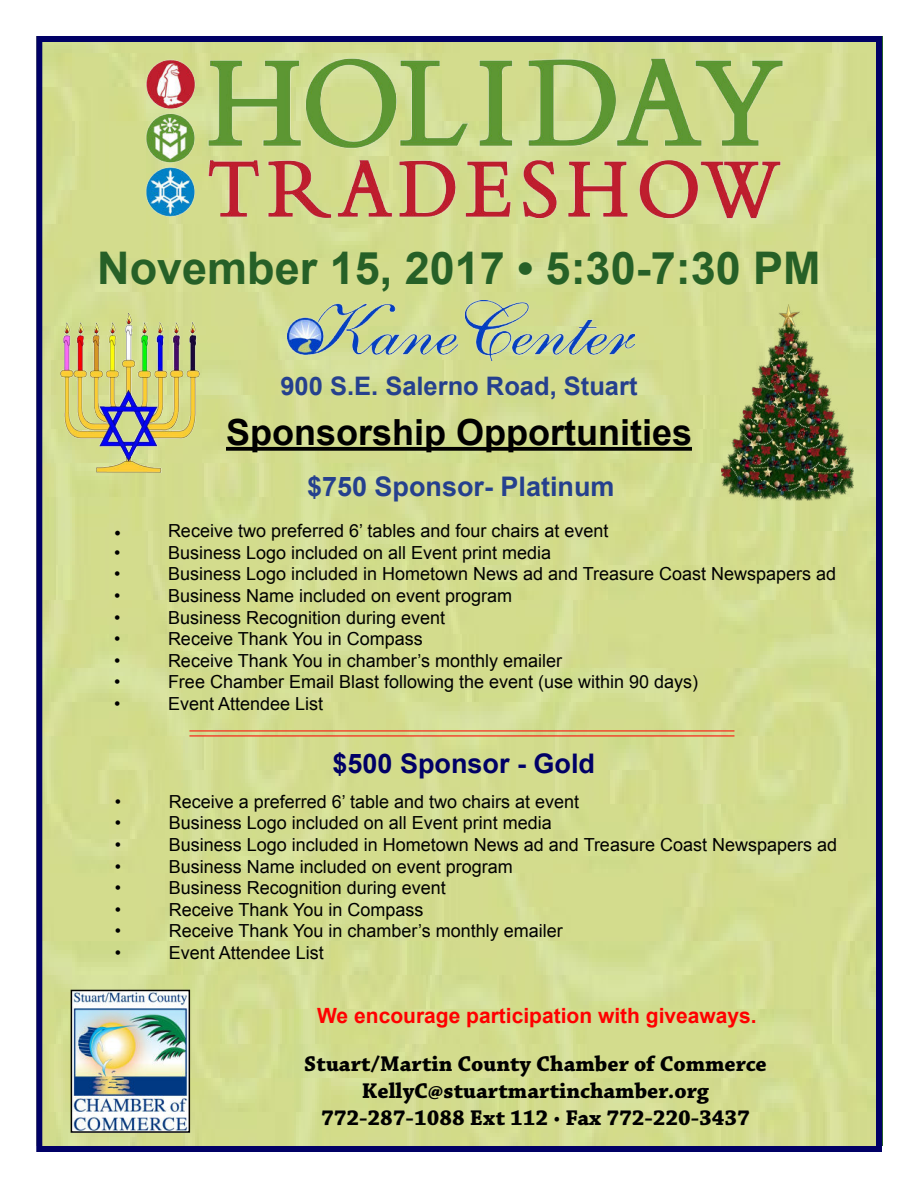
<style>
.page{position:relative;width:918px;height:1188px;background:#fff}
.page>*{position:absolute;margin:0;border:0;box-sizing:border-box;transform-origin:0 0}
.t1{font:700 45px "Arial";color:#266027}
.t2{font:700 36px "Arial";color:#000}
.t3{font:700 27px "Arial";color:#25408e}
.t4{font:700 27px "Arial";color:#006}
.t5{font:700 25.5px "Arial";color:#25408e}
.t6{font:700 22.5px/27px "Chaparral Pro";color:#000;text-align:center}
.t7{font:700 21px "Arial";color:#f00}
.t8{font:18px "Arial";color:#000}
.t9{font:18px "Minion Pro";color:#000}
.s1{font-weight:400}
</style>
<div class="page">
<img style="left:43px;top:43px;width:832px;height:1102px">
<svg style="left:226px;top:447px;width:466px;height:4px;background:#0e0f0a"></svg>
<hr style="left:189px;top:730px;width:545px;height:1px;background:#f00">
<hr style="left:189px;top:735px;width:545px;height:1px;background:#f00">
<img style="left:74px;top:993px;width:113px;height:137px">
<div style="left:71px;top:990px;width:119px;height:143px;border:2px solid #000"></div>
<img style="left:722px;top:304px;width:131px;height:196px">
<img style="left:54px;top:310px;width:151px;height:165px">
<img style="left:141px;top:48px;width:648px;height:177px">
<img style="left:288px;top:301px;width:346px;height:59px">
<div style="left:36px;top:36px;width:846px;height:1116px;border:6px solid #006"></div>
<h1 class="t1" style="left:97px;top:249px;width:725px">November 15, 2017 • 5:30-7:30 PM</h1>
<h3 class="t5" style="left:280px;top:375px;width:359px">900 S.E. Salerno Road, Stuart</h3>
<h2 class="t2" style="left:226px;top:417px;width:468px">Sponsorship Opportunities</h2>
<h3 class="t3" style="left:307px;top:475px;width:309px">$750 Sponsor- Platinum</h3>
<p class="t9" style="left:114px;top:520px;width:9px">•</p>
<p class="t8" style="left:168px;top:524px;width:442px">Receive two preferred 6’ tables and four chairs at event</p>
<p class="t8" style="left:114px;top:546px;width:8px">•</p>
<p class="t8" style="left:168px;top:546px;width:385px">Business Logo included on all Event print media</p>
<p class="t8" style="left:114px;top:567px;width:8px">•</p>
<p class="t8" style="left:168px;top:567px;width:670px">Business Logo included in Hometown News ad and Treasure Coast Newspapers ad</p>
<p class="t8" style="left:114px;top:589px;width:8px">•</p>
<p class="t8" style="left:168px;top:589px;width:346px">Business Name included on event program</p>
<p class="t8" style="left:114px;top:610px;width:8px">•</p>
<p class="t8" style="left:168px;top:610px;width:279px">Business Recognition during event</p>
<p class="t8" style="left:114px;top:632px;width:8px">•</p>
<p class="t8" style="left:168px;top:632px;width:256px">Receive Thank You in Compass</p>
<p class="t8" style="left:114px;top:654px;width:8px">•</p>
<p class="t8" style="left:168px;top:654px;width:396px">Receive Thank You in chamber’s monthly emailer</p>
<p class="t8" style="left:114px;top:675px;width:8px">•</p>
<p class="t8" style="left:168px;top:675px;width:532px">Free Chamber Email Blast following the event (use within 90 days)</p>
<p class="t8" style="left:114px;top:697px;width:8px">•</p>
<p class="t8" style="left:168px;top:697px;width:157px">Event Attendee List</p>
<h3 class="t4" style="left:333px;top:752px;width:264px">$500 Sponsor - Gold</h3>
<p class="t8" style="left:115px;top:795px;width:8px">•</p>
<p class="t8" style="left:169px;top:795px;width:412px">Receive a preferred 6’ table and two chairs at event</p>
<p class="t8" style="left:115px;top:816px;width:8px">•</p>
<p class="t8" style="left:169px;top:816px;width:385px">Business Logo included on all Event print media</p>
<p class="t8" style="left:115px;top:838px;width:8px">•</p>
<p class="t8" style="left:169px;top:838px;width:670px">Business Logo included in Hometown News ad and Treasure Coast Newspapers ad</p>
<p class="t8" style="left:115px;top:860px;width:8px">•</p>
<p class="t8" style="left:169px;top:860px;width:346px">Business Name included on event program</p>
<p class="t8" style="left:115px;top:881px;width:8px">•</p>
<p class="t8" style="left:169px;top:881px;width:279px">Business Recognition during event</p>
<p class="t8" style="left:115px;top:903px;width:8px">•</p>
<p class="t8" style="left:169px;top:903px;width:256px">Receive Thank You in Compass</p>
<p class="t8" style="left:115px;top:924px;width:8px">•</p>
<p class="t8" style="left:169px;top:924px;width:396px">Receive Thank You in chamber’s monthly emailer</p>
<p class="t8" style="left:115px;top:946px;width:8px">•</p>
<p class="t8" style="left:169px;top:946px;width:157px">Event Attendee List</p>
<p class="t7" style="left:317px;top:1007px;width:441px">We encourage participation with giveaways.</p>
<p class="t6" style="left:304px;top:1053px;width:464px">Stuart/Martin County Chamber of Commerce<br>KellyC@stuartmartinchamber.org<br>772-287-1088 Ext 112 <span class="s1">•</span> Fax 772-220-3437</p>
</div>
